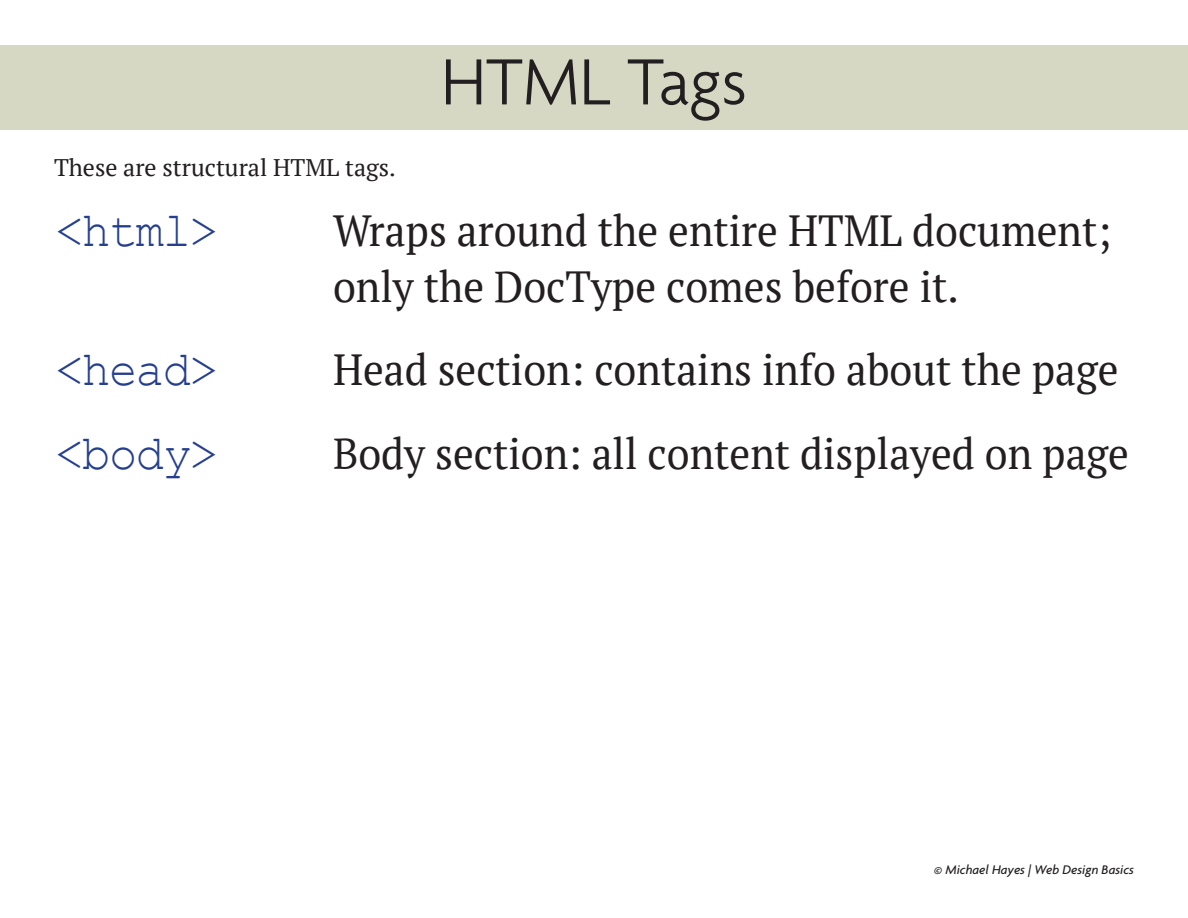
<style>
.page{position:relative;width:1188px;height:918px;background:#fff}
.page>*{position:absolute;margin:0;border:0;box-sizing:border-box;transform-origin:0 0}
.t1{font:300 70.5px "Agenda";color:#231f20}
.code{font:49.5px "Courier New";letter-spacing:-.03em;color:#253f8e;scale:.95 1}
.code-2{font:43.5px/56.2px "PT Serif";color:#231f20;scale:.95 1}
.t2{font:24px "PT Serif";color:#231f20}
.t3{font:italic 500 13.5px "Agenda";color:#231f20}
</style>
<div class="page">
<div style="left:1px;top:45px;width:1187px;height:84px;background:#d6d8c4"></div>
<p class="t1" style="left:441px;top:44px;width:307px">HTML Tags</p>
<p class="t2" style="left:54px;top:152px;width:343px">These are structural HTML tags.</p>
<p class="code" style="left:56px;top:200px;width:172px">&lt;html&gt;</p>
<p class="code-2" style="left:333px;top:202px;width:821px">Wraps around the entire HTML document; only the DocType comes before it.</p>
<p class="code" style="left:56px;top:339px;width:172px">&lt;head&gt;</p>
<p class="code-2" style="left:333px;top:341px;width:829px">Head section: contains info about the page</p>
<p class="code" style="left:56px;top:423px;width:172px">&lt;body&gt;</p>
<p class="code-2" style="left:333px;top:425px;width:839px">Body section: all content displayed on page</p>
<p class="t3" style="left:934px;top:862px;width:201px">© Michael Hayes | Web Design Basics</p>
</div>
